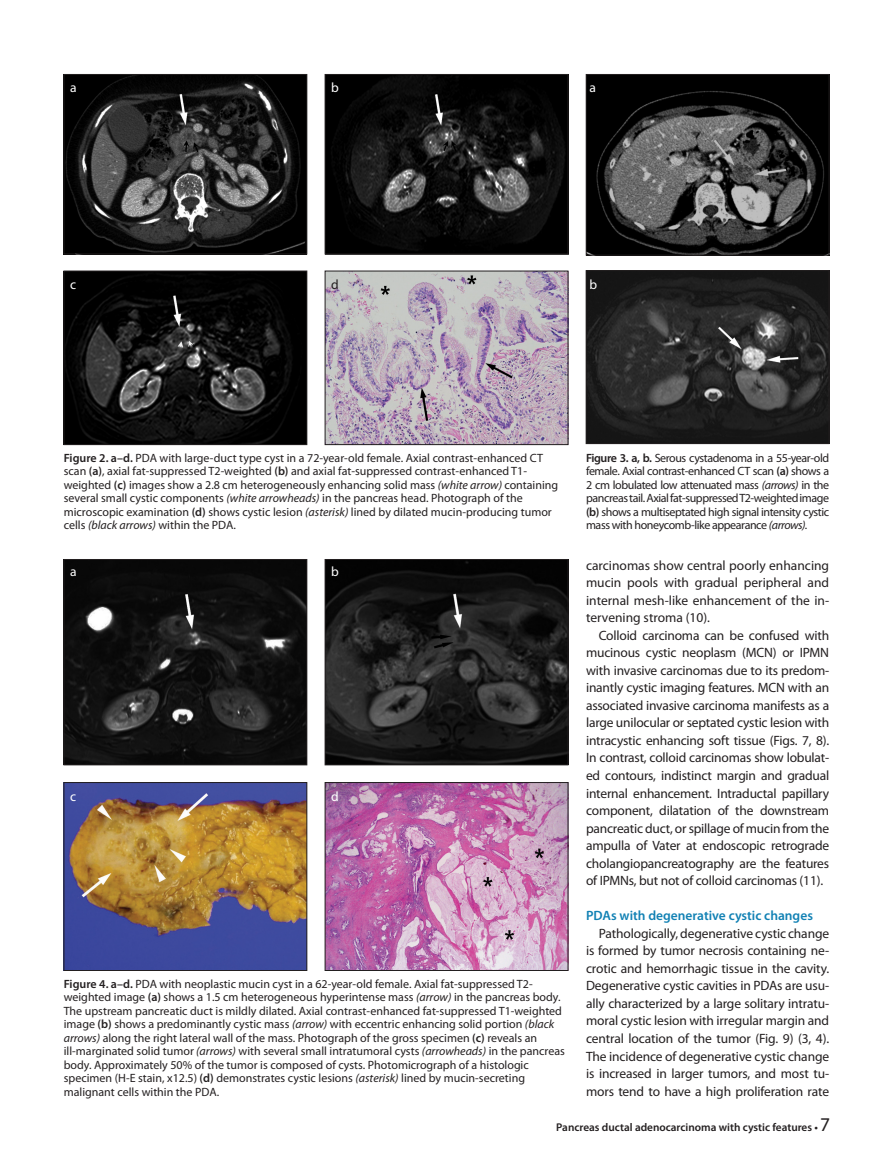
<style>
.page{position:relative;width:893px;height:1170px;background:#fff}
.page>*{position:absolute;margin:0;border:0;box-sizing:border-box;transform-origin:0 0}
.t1{font:13.5px/17.5px "Myriad Pro";letter-spacing:-.01em;color:#231f20;text-align:justify}
.t2{font:600 13.5px "Myriad Pro";color:#1181b4}
.t3{font:13.5px "Myriad Pro";color:#fff}
.t4{font:12px/13.5px "Myriad Pro";color:#231f20}
.t5{font:600 11.25px "Myriad Pro";color:#231f20}
.s1{font-weight:600}
.s2{font-style:italic}
.s3{font-weight:400;font-size:19.5px}
</style>
<div class="page">
<img style="left:588px;top:76px;width:239px;height:177px">
<div style="left:586px;top:74px;width:243px;height:181px;border:1px solid #231f20"></div>
<img style="left:588px;top:272px;width:239px;height:169px">
<div style="left:586px;top:270px;width:243px;height:173px;border:1px solid #231f20"></div>
<img style="left:66px;top:273px;width:239px;height:169px">
<div style="left:64px;top:271px;width:243px;height:173px;border:1px solid #231f20"></div>
<img style="left:66px;top:76px;width:239px;height:176px">
<div style="left:64px;top:74px;width:243px;height:180px;border:1px solid #231f20"></div>
<img style="left:327px;top:273px;width:239px;height:169px">
<img style="left:327px;top:76px;width:239px;height:176px">
<div style="left:325px;top:74px;width:243px;height:180px;border:1px solid #231f20"></div>
<img style="left:66px;top:784px;width:239px;height:184px">
<div style="left:64px;top:782px;width:243px;height:188px;border:1px solid #231f20"></div>
<img style="left:66px;top:561px;width:239px;height:202px">
<div style="left:64px;top:559px;width:243px;height:206px;border:1px solid #231f20"></div>
<img style="left:327px;top:784px;width:239px;height:184px">
<div style="left:325px;top:782px;width:243px;height:188px;border:1px solid #231f20"></div>
<img style="left:327px;top:561px;width:239px;height:202px">
<div style="left:325px;top:559px;width:243px;height:206px;border:1px solid #231f20"></div>
<p class="t3" style="left:70px;top:79px;width:8px">a</p>
<p class="t3" style="left:331px;top:79px;width:9px">b</p>
<p class="t3" style="left:590px;top:79px;width:8px">a</p>
<p class="t3" style="left:70px;top:276px;width:8px">c</p>
<p class="t1" style="left:331px;top:275px;width:9px">d</p>
<p class="t3" style="left:590px;top:276px;width:9px">b</p>
<p class="t4" style="left:64px;top:450px;width:496px"><span class="s1">Figure 2. a–d.</span> PDA with large-duct type cyst in a 72-year-old female. Axial contrast-enhanced CT scan <span class="s1">(a)</span>, axial fat-suppressed T2-weighted <span class="s1">(b)</span> and axial fat-suppressed contrast-enhanced T1- weighted <span class="s1">(c)</span> images show a 2.8 cm heterogeneously enhancing solid mass <span class="s2">(white arrow)</span> containing several small cystic components <span class="s2">(white arrowheads)</span> in the pancreas head. Photograph of the microscopic examination <span class="s1">(d)</span> shows cystic lesion <span class="s2">(asterisk)</span> lined by dilated mucin-producing tumor cells <span class="s2">(black arrows)</span> within the PDA.</p>
<p class="t4" style="left:586px;top:450px;width:245px;text-align:justify"><span class="s1">Figure 3. a, b.</span> Serous cystadenoma in a 55-year-old female. Axial contrast-enhanced CT scan <span class="s1">(a)</span> shows a 2 cm lobulated low attenuated mass <span class="s2">(arrows)</span> in the pancreas tail. Axial fat-suppressed T2-weighted image <span class="s1">(b)</span> shows a multiseptated high signal intensity cystic mass with honeycomb-like appearance <span class="s2">(arrows).</span></p>
<p class="t1" style="left:586px;top:556px;width:245px">carcinomas show central poorly enhancing mucin pools with gradual peripheral and internal mesh-like enhancement of the in&shy;tervening stroma (10).</p>
<p class="t1" style="left:586px;top:626px;width:245px;text-indent:13px">Colloid carcinoma can be confused with mucinous cystic neoplasm (MCN) or IPMN with invasive carcinomas due to its predom&shy;inantly cystic imaging features. MCN with an associated invasive carcinoma manifests as a large unilocular or septated cystic lesion with intracystic enhancing soft tissue (Figs. 7, 8).<br>In contrast, colloid carcinomas show lobulat&shy;ed contours, indistinct margin and gradual internal enhancement. Intraductal papillary component, dilatation of the downstream pancreatic duct, or spillage of mucin from the ampulla of Vater at endoscopic retrograde cholangiopancreatography are the features of IPMNs, but not of colloid carcinomas (11).</p>
<p class="t2" style="left:586px;top:907px;width:228px">PDAs with degenerative cystic changes</p>
<p class="t1" style="left:586px;top:924px;width:245px;text-indent:13px">Pathologically, degenerative cystic change is formed by tumor necrosis containing ne&shy;crotic and hemorrhagic tissue in the cavity.<br>Degenerative cystic cavities in PDAs are usu&shy;ally characterized by a large solitary intratu&shy;moral cystic lesion with irregular margin and central location of the tumor (Fig. 9) (3, 4).<br>The incidence of degenerative cystic change is increased in larger tumors, and most tu&shy;mors tend to have a high proliferation rate</p>
<p class="t5" style="left:556px;top:1120px;width:276px">Pancreas ductal adenocarcinoma with cystic features • <span class="s3">7</span></p>
<p class="t3" style="left:331px;top:563px;width:9px">b</p>
<p class="t3" style="left:70px;top:563px;width:8px">a</p>
<p class="t3" style="left:331px;top:788px;width:9px">d</p>
<p class="t3" style="left:70px;top:788px;width:8px">c</p>
<p class="t4" style="left:64px;top:976px;width:503px"><span class="s1">Figure 4. a–d.</span> PDA with neoplastic mucin cyst in a 62-year-old female. Axial fat-suppressed T2- weighted image <span class="s1">(a)</span> shows a 1.5 cm heterogeneous hyperintense mass <span class="s2">(arrow)</span> in the pancreas body.<br>The upstream pancreatic duct is mildly dilated. Axial contrast-enhanced fat-suppressed T1-weighted image <span class="s1">(b)</span> shows a predominantly cystic mass <span class="s2">(arrow)</span> with eccentric enhancing solid portion <span class="s2">(black arrows)</span> along the right lateral wall of the mass. Photograph of the gross specimen <span class="s1">(c)</span> reveals an ill-marginated solid tumor <span class="s2">(arrows)</span> with several small intratumoral cysts <span class="s2">(arrowheads)</span> in the pancreas body. Approximately 50% of the tumor is composed of cysts. Photomicrograph of a histologic specimen (H-E stain, x12.5) <span class="s1">(d)</span> demonstrates cystic lesions <span class="s2">(asterisk)</span> lined by mucin-secreting malignant cells within the PDA.</p>
</div>
